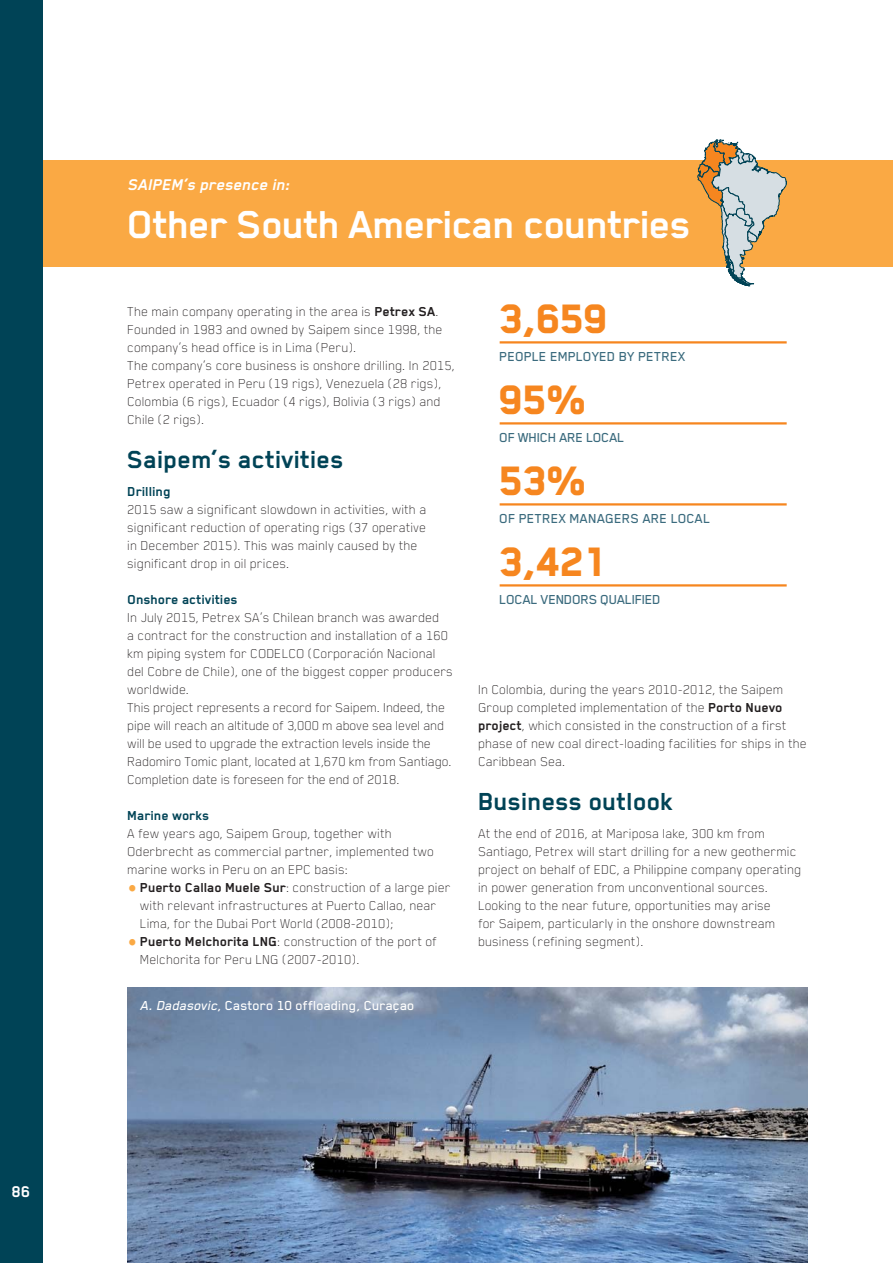
<style>
.page{position:relative;width:893px;height:1263px;background:#fff}
.page>*{position:absolute;margin:0;border:0;box-sizing:border-box;transform-origin:0 0}
.t1{font:800 47.4px "Blender Pro";letter-spacing:-.02em;color:#f6861f}
.t2{font:700 45px "Blender Pro";letter-spacing:-.02em;color:#fff}
.t3{font:700 28.5px "Blender Pro";color:#004356}
.t4{font:italic 700 18px "Blender Pro";color:#fff}
.t5{font:700 18px "Blender Pro";color:#fff}
.t6{font:100 15px/18px "Blender Pro";color:#231f20}
.t7{font:500 15px "Blender Pro";color:#3b6b7e}
.t8{font:500 15px "Blender Pro";color:#fff}
.t9{font:500 15px "Blender Pro";letter-spacing:-.02em;color:#3b6b7e}
.t10{font:700 15px "Blender Pro";color:#004356}
.s1{font-weight:700}
.s2{font-size:27px;color:#faa944}
.s3{font-style:italic}
</style>
<div class="page">
<div style="left:0;top:0;width:43px;height:1263px;background:#004356"></div>
<div style="left:44px;top:160px;width:849px;height:106px;background:#faa944"></div>
<hr style="left:500px;top:341px;width:287px;height:2px;background:#f6861f">
<hr style="left:500px;top:422px;width:287px;height:2px;background:#f6861f">
<hr style="left:500px;top:503px;width:287px;height:2px;background:#f6861f">
<hr style="left:500px;top:584px;width:287px;height:2px;background:#f6861f">
<svg style="left:697px;top:139px;width:90px;height:148px"></svg>
<img style="left:128px;top:988px;width:680px;height:275px">
<p class="t5" style="left:12px;top:1184px;width:20px">86</p>
<p class="t4" style="left:128px;top:177px;width:164px">SAIPEM’s presence in:</p>
<h2 class="t2" style="left:128px;top:206px;width:565px">Other South American countries</h2>
<p class="t6" style="left:128px;top:304px;width:329px">The main company operating in the area is <span class="s1">Petrex SA</span>.<br>Founded in 1983 and owned by Saipem since 1998, the company’s head office is in Lima (Peru).<br>The company’s core business is onshore drilling. In 2015, Petrex operated in Peru (19 rigs), Venezuela (28 rigs), Colombia (6 rigs), Ecuador (4 rigs), Bolivia (3 rigs) and Chile (2 rigs).</p>
<h3 class="t3" style="left:128px;top:447px;width:218px">Saipem’s activities</h3>
<p class="t10" style="left:128px;top:485px;width:45px">Drilling</p>
<p class="t6" style="left:128px;top:502px;width:301px">2015 saw a significant slowdown in activities, with a significant reduction of operating rigs (37 operative in December 2015). This was mainly caused by the significant drop in oil prices.</p>
<p class="t10" style="left:128px;top:593px;width:112px">Onshore activities</p>
<p class="t6" style="left:128px;top:610px;width:327px">In July 2015, Petrex SA’s Chilean branch was awarded<br>a contract for the construction and installation of a 160 km piping system for CODELCO (Corporación Nacional del Cobre de Chile), one of the biggest copper producers worldwide.<br>This project represents a record for Saipem. Indeed, the pipe will reach an altitude of 3,000 m above sea level and will be used to upgrade the extraction levels inside the Radomiro Tomic plant, located at 1,670 km from Santiago.<br>Completion date is foreseen for the end of 2018.</p>
<p class="t10" style="left:128px;top:809px;width:83px">Marine works</p>
<p class="t6" style="left:128px;top:826px;width:308px">A few years ago, Saipem Group, together with<br>Oderbrecht as commercial partner, implemented two marine works in Peru on an EPC basis:</p>
<p class="t6" style="left:140px;top:880px;width:312px;text-indent:-13px"><span class="s2">•</span><span class="s1">Puerto Callao Muele Sur</span>: construction of a large pier with relevant infrastructures at Puerto Callao, near<br>Lima, for the Dubai Port World (2008-2010);</p>
<p class="t6" style="left:140px;top:934px;width:298px;text-indent:-13px"><span class="s2">•</span><span class="s1">Puerto Melchorita LNG</span>: construction of the port of<br>Melchorita for Peru LNG (2007-2010).</p>
<p class="t8" style="left:140px;top:999px;width:276px"><span class="s3">A. Dadasovic</span>, Castoro 10 offloading, Curaçao</p>
<h1 class="t1" style="left:500px;top:289px;width:110px">3,659</h1>
<p class="t7" style="left:500px;top:351px;width:188px">PEOPLE EMPLOYED BY PETREX</p>
<h1 class="t1" style="left:500px;top:370px;width:89px">95%</h1>
<p class="t9" style="left:500px;top:432px;width:127px">OF WHICH ARE LOCAL</p>
<h1 class="t1" style="left:500px;top:451px;width:89px">53%</h1>
<p class="t7" style="left:500px;top:513px;width:212px">OF PETREX MANAGERS ARE LOCAL</p>
<h1 class="t1" style="left:500px;top:532px;width:110px">3,421</h1>
<p class="t9" style="left:500px;top:594px;width:163px">LOCAL VENDORS QUALIFIED</p>
<p class="t6" style="left:478px;top:682px;width:330px">In Colombia, during the years 2010-2012, the Saipem Group completed implementation of the <span class="s1">Porto Nuevo project</span>, which consisted in the construction of a first phase of new coal direct-loading facilities for ships in the Caribbean Sea.</p>
<h3 class="t3" style="left:478px;top:789px;width:196px">Business outlook</h3>
<p class="t6" style="left:478px;top:826px;width:325px">At the end of 2016, at Mariposa lake, 300 km from Santiago, Petrex will start drilling for a new geothermic project on behalf of EDC, a Philippine company operating in power generation from unconventional sources.<br>Looking to the near future, opportunities may arise<br>for Saipem, particularly in the onshore downstream business (refining segment).</p>
</div>
